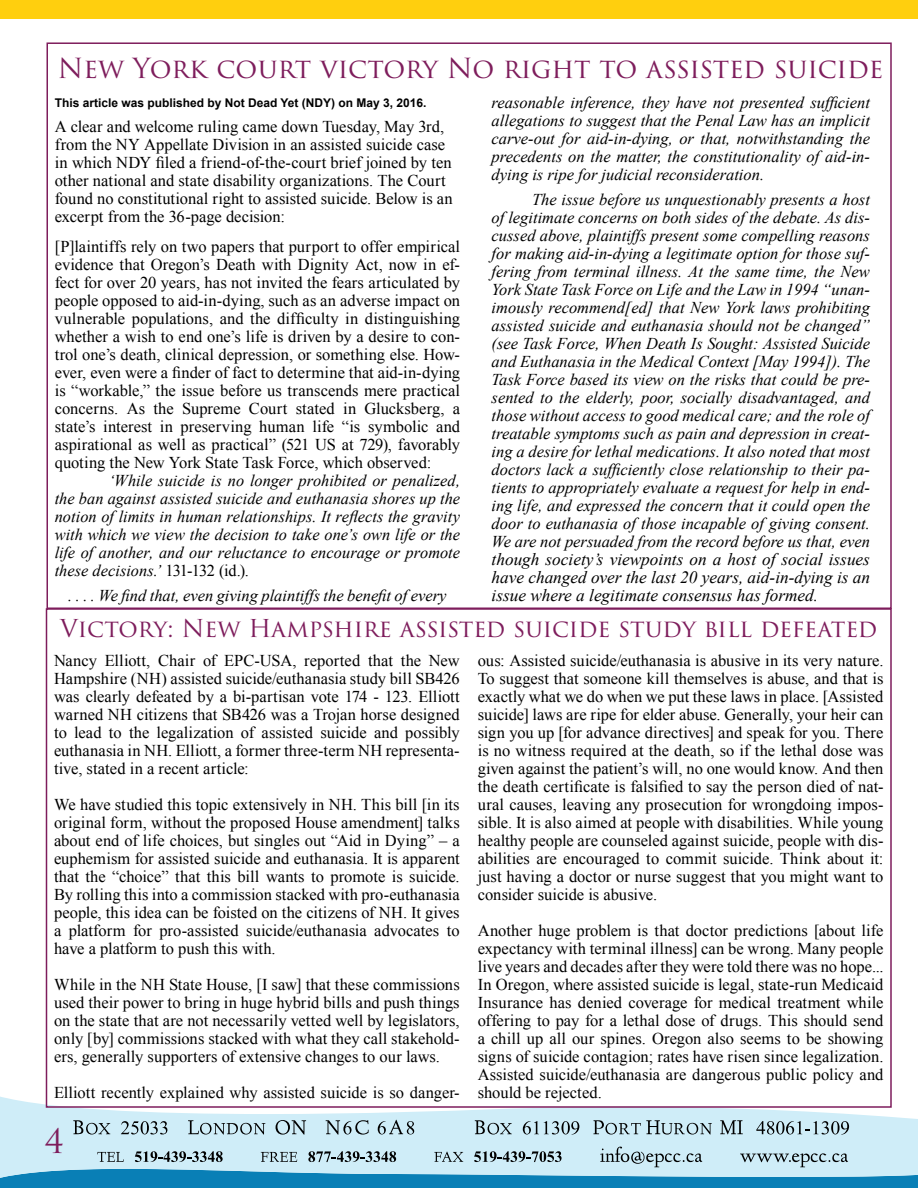
<style>
.page{position:relative;width:918px;height:1188px;background:#fff}
.page>*{position:absolute;margin:0;border:0;box-sizing:border-box;transform-origin:0 0}
.t1{font:33px "Trajan Pro 3";color:#7e1d5c}
.t2{font:27px "Trajan Pro 3";letter-spacing:-.01em;color:#7e1d5c}
.t3{font:24px "Trajan Pro 3";letter-spacing:-.01em;color:#7e1d5c}
.t4{font:italic 17.25px/18px "Times New Roman";color:#000;text-align:justify}
.t5{font:16.5px/18px "Times New Roman";color:#000;text-align:justify}
.t6{font:italic 16.5px/18px "Times New Roman";color:#000;text-align:justify}
.t7{font:700 12px "Arial";color:#000}
.s1{font-style:normal}
</style>
<div class="page">
<div style="left:0;top:0;width:918px;height:18px;background:#ffcf0e"></div>
<svg style="left:0;top:1093px;width:918px;height:54px;fill:#cfedf8"></svg>
<svg style="left:73px;top:1120px;width:37px;height:15px"></svg>
<svg style="left:121px;top:1121px;width:46px;height:13px"></svg>
<svg style="left:188px;top:1120px;width:77px;height:15px"></svg>
<svg style="left:276px;top:1120px;width:30px;height:15px"></svg>
<svg style="left:326px;top:1120px;width:43px;height:15px"></svg>
<svg style="left:378px;top:1120px;width:36px;height:14px"></svg>
<svg style="left:475px;top:1120px;width:37px;height:15px"></svg>
<svg style="left:523px;top:1121px;width:56px;height:14px"></svg>
<svg style="left:593px;top:1120px;width:119px;height:15px;background:#a3bbc4"></svg>
<svg style="left:720px;top:1120px;width:23px;height:14px"></svg>
<svg style="left:756px;top:1121px;width:93px;height:14px"></svg>
<svg style="left:0;top:1147px;width:918px;height:41px;background:#81bbd4"></svg>
<h2 class="t2" style="left:58px;top:50px;width:827px">New York court victory No right to assisted suicide</h2>
<p class="t7" style="left:55px;top:95px;width:373px">This article was published by Not Dead Yet (NDY) on May 3, 2016.</p>
<p class="t5" style="left:55px;top:117px;width:399px;text-align:left">A clear and welcome ruling came down Tuesday, May 3rd, from the NY Appellate Division in an assisted suicide case in which NDY filed a friend-of-the-court brief joined by ten other national and state disability organizations. The Court found no constitutional right to assisted suicide. Below is an excerpt from the 36-page decision:</p>
<p class="t5" style="left:55px;top:237px;width:407px">[P]laintiffs rely on two papers that purport to offer empirical evidence that Oregon’s Death with Dignity Act, now in ef&shy;fect for over 20 years, has not invited the fears articulated by people opposed to aid-in-dying, such as an adverse impact on vulnerable populations, and the difficulty in distinguishing whether a wish to end one’s life is driven by a desire to con&shy;trol one’s death, clinical depression, or something else. How&shy;ever, even were a finder of fact to determine that aid-in-dying is “workable,” the issue before us transcends mere practical concerns. As the Supreme Court stated in Glucksberg, a state’s interest in preserving human life “is symbolic and aspirational as well as practical” (521 US at 729), favorably quoting the New York State Task Force, which observed:</p>
<p class="t6" style="left:55px;top:471px;width:407px;text-indent:54px">‘While suicide is no longer prohibited or penalized, the ban against assisted suicide and euthanasia shores up the notion of limits in human relationships. It reflects the gravity with which we view the decision to take one’s own life or the life of another, and our reluctance to encourage or promote these decisions.’ <span class="s1">131-132 (id.).</span></p>
<p class="t6" style="left:68px;top:586px;width:380px">. . . . We find that, even giving plaintiffs the benefit of every</p>
<p class="t6" style="left:492px;top:93px;width:380px">reasonable inference, they have not presented sufficient allegations to suggest that the Penal Law has an implicit carve-out for aid-in-dying, or that, notwithstanding the precedents on the matter, the constitutionality of aid-in&shy;dying is ripe for judicial reconsideration.</p>
<p class="t6" style="left:492px;top:190px;width:380px;text-indent:41px">The issue before us unquestionably presents a host of legitimate concerns on both sides of the debate. As dis&shy;cussed above, plaintiffs present some compelling reasons for making aid-in-dying a legitimate option for those suf&shy;fering from terminal illness. At the same time, the New York State Task Force on Life and the Law in 1994 “unan&shy;imously recommend[ed] that New York laws prohibiting assisted suicide and euthanasia should not be changed” (see Task Force, When Death Is Sought: Assisted Suicide and Euthanasia in the Medical Context [May 1994]). The Task Force based its view on the risks that could be pre&shy;sented to the elderly, poor, socially disadvantaged, and those without access to good medical care; and the role of treatable symptoms such as pain and depression in creat&shy;ing a desire for lethal medications. It also noted that most doctors lack a sufficiently close relationship to their pa&shy;tients to appropriately evaluate a request for help in end&shy;ing life, and expressed the concern that it could open the door to euthanasia of those incapable of giving consent.<br>We are not persuaded from the record before us that, even</p>
<p class="t4" style="left:492px;top:549px;width:380px">though society’s viewpoints on a host of social issues have changed over the last 20 years, aid-in-dying is an issue where a legitimate consensus has formed.</p>
<h3 class="t3" style="left:60px;top:612px;width:819px">Victory: New Hampshire assisted suicide study bill defeated</h3>
<p class="t5" style="left:54px;top:651px;width:407px">Nancy Elliott, Chair of EPC-USA, reported that the New Hampshire (NH) assisted suicide/euthanasia study bill SB426 was clearly defeated by a bi-partisan vote 174 - 123. Elliott warned NH citizens that SB426 was a Trojan horse designed to lead to the legalization of assisted suicide and possibly euthanasia in NH. Elliott, a former three-term NH representa&shy;tive, stated in a recent article:</p>
<p class="t5" style="left:54px;top:795px;width:407px">We have studied this topic extensively in NH. This bill [in its original form, without the proposed House amendment] talks about end of life choices, but singles out “Aid in Dying” – a euphemism for assisted suicide and euthanasia. It is apparent that the “choice” that this bill wants to promote is suicide.<br>By rolling this into a commission stacked with pro-euthanasia people, this idea can be foisted on the citizens of NH. It gives a platform for pro-assisted suicide/euthanasia advocates to have a platform to push this with.</p>
<p class="t5" style="left:54px;top:975px;width:407px">While in the NH State House, [I saw] that these commissions used their power to bring in huge hybrid bills and push things on the state that are not necessarily vetted well by legislators, only [by] commissions stacked with what they call stakehold&shy;ers, generally supporters of extensive changes to our laws.</p>
<p class="t5" style="left:54px;top:1083px;width:407px">Elliott recently explained why assisted suicide is so danger-</p>
<p class="t5" style="left:478px;top:651px;width:407px">ous: Assisted suicide/euthanasia is abusive in its very nature.<br>To suggest that someone kill themselves is abuse, and that is exactly what we do when we put these laws in place. [Assisted suicide] laws are ripe for elder abuse. Generally, your heir can sign you up [for advance directives] and speak for you. There is no witness required at the death, so if the lethal dose was given against the patient’s will, no one would know. And then the death certificate is falsified to say the person died of nat&shy;ural causes, leaving any prosecution for wrongdoing impos&shy;sible. It is also aimed at people with disabilities. While young healthy people are counseled against suicide, people with dis&shy;abilities are encouraged to commit suicide. Think about it: just having a doctor or nurse suggest that you might want to consider suicide is abusive.</p>
<p class="t5" style="left:478px;top:921px;width:407px">Another huge problem is that doctor predictions [about life expectancy with terminal illness] can be wrong. Many people live years and decades after they were told there was no hope...<br>In Oregon, where assisted suicide is legal, state-run Medicaid Insurance has denied coverage for medical treatment while offering to pay for a lethal dose of drugs. This should send a chill up all our spines. Oregon also seems to be showing signs of suicide contagion; rates have risen since legalization.<br>Assisted suicide/euthanasia are dangerous public policy and should be rejected.</p>
<h1 class="t1" style="left:44px;top:1118px;width:21px">4</h1>
</div>
